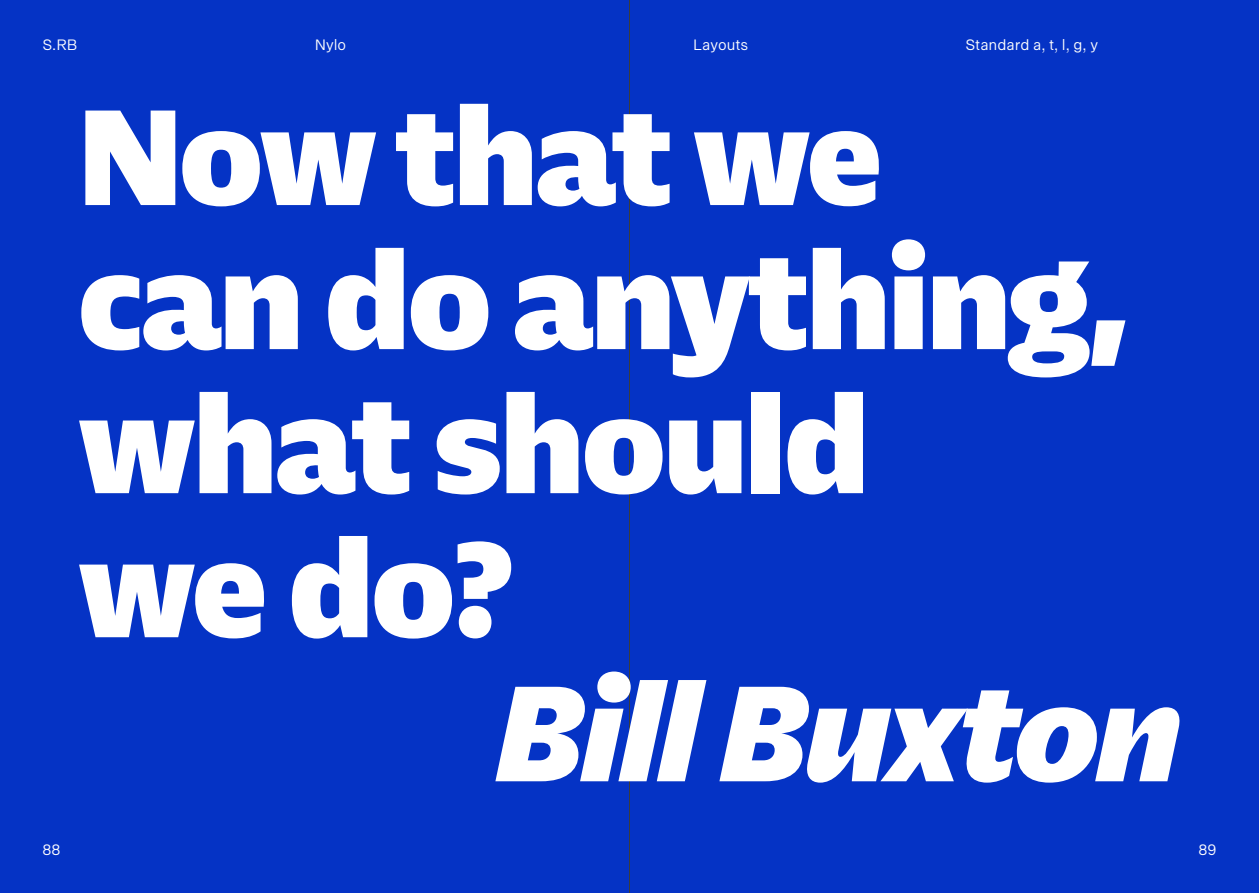
<style>
.page{position:relative;width:1259px;height:893px;background:#0533c5}
.page>*{position:absolute;margin:0;border:0;box-sizing:border-box;transform-origin:0 0}
.t1{font:900 135px/144px "RB Nylo";letter-spacing:-.02em;color:#fff}
.t2{font:italic 900 135px "RB Nylo";letter-spacing:-.02em;color:#fff}
.t3{font:15px "Basis Sans";color:#fff}
</style>
<div class="page">
<hr style="left:629px;top:0;width:1px;height:893px;background:#3c3c3b">
<p class="t3" style="left:43px;top:37px;width:36px">S.RB</p>
<p class="t3" style="left:315px;top:37px;width:33px">Nylo</p>
<p class="t3" style="left:693px;top:37px;width:57px">Layouts</p>
<p class="t3" style="left:965px;top:37px;width:134px">Standard a, t, l, g, y</p>
<p class="t1" style="left:78px;top:83px;width:1052px">Now that we can do anything, what should<br>we do?</p>
<p class="t2" style="left:496px;top:644px;width:687px">Bill Buxton</p>
<p class="t3" style="left:43px;top:841px;width:19px">88</p>
<p class="t3" style="left:1198px;top:841px;width:19px">89</p>
</div>
